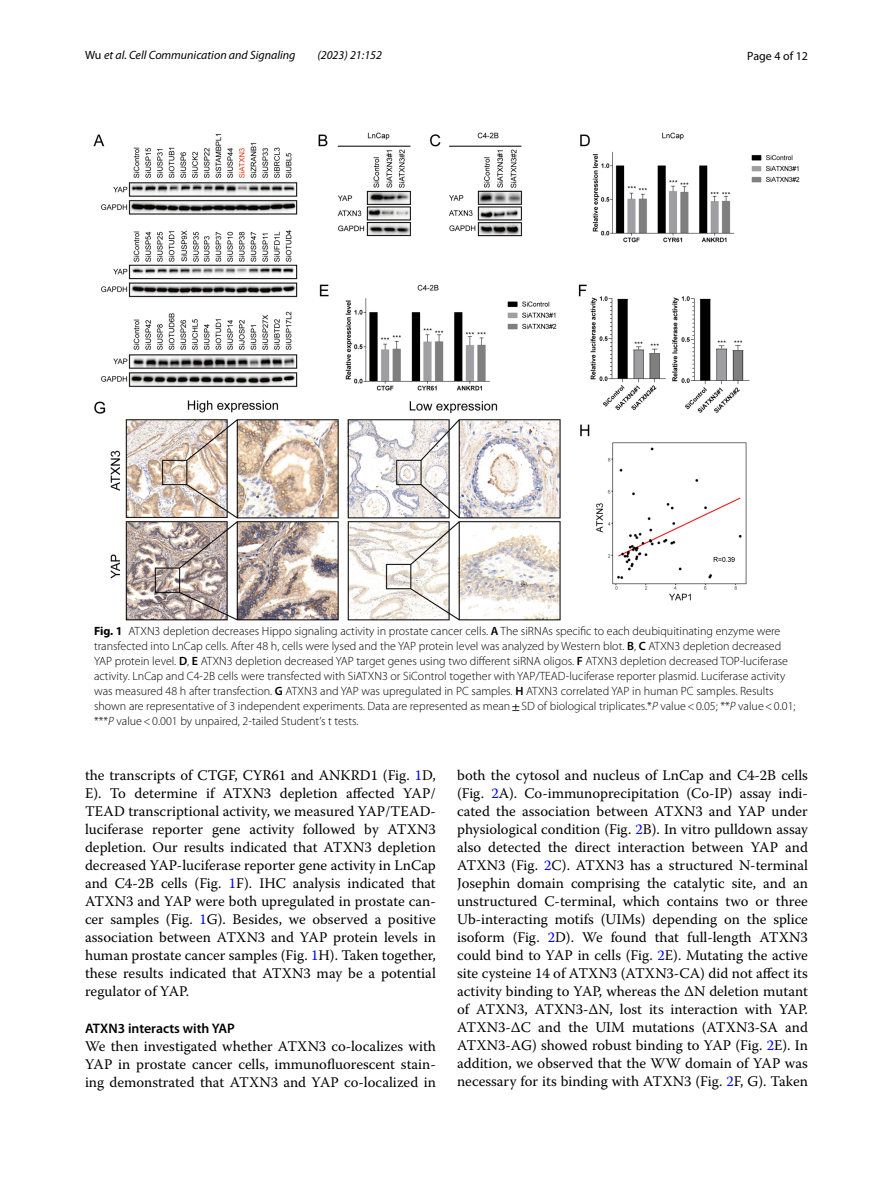
<style>
.page{position:relative;width:893px;height:1187px;background:#fff}
.page>*{position:absolute;margin:0;border:0;box-sizing:border-box;transform-origin:0 0}
.t1{font:14.7px/18px "Warnock Pro";color:#000;text-align:justify}
.t2{font:600 13.8px "Myriad Pro";color:#000}
.t3{font:300 12px/15px "Myriad Pro";color:#000}
.t4{font:italic 12px "Myriad Pro";color:#000}
.t5{font:12px "Myriad Pro";color:#000}
.s1{font-style:normal}
.s2{font-weight:700}
.s3{font-weight:600}
.s4{font-family:"STIX";font-weight:400}
.s5{font-style:italic}
.s6{color:#00f}
</style>
<div class="page">
<img style="left:94px;top:133px;width:705px;height:487px">
<p class="t4" style="left:85px;top:48px;width:212px"><span class="s1">Wu</span> et al. Cell Communication and Signaling</p>
<p class="t4" style="left:317px;top:48px;width:66px">(2023) 21:152</p>
<p class="t5" style="left:747px;top:48px;width:62px">Page 4 of 12</p>
<p class="t3" style="left:94px;top:624px;width:703px"><span class="s2">Fig. 1</span> ATXN3 depletion decreases Hippo signaling activity in prostate cancer cells. <span class="s3">A</span> The siRNAs specific to each deubiquitinating enzyme were transfected into LnCap cells. After 48 h, cells were lysed and the YAP protein level was analyzed by Western blot. <span class="s3">B</span>, <span class="s3">C</span> ATXN3 depletion decreased YAP protein level. <span class="s3">D</span>, <span class="s3">E</span> ATXN3 depletion decreased YAP target genes using two different siRNA oligos. <span class="s3">F</span> ATXN3 depletion decreased TOP-luciferase activity. LnCap and C4-2B cells were transfected with SiATXN3 or SiControl together with YAP/TEAD-luciferase reporter plasmid. Luciferase activity was measured 48 h after transfection. <span class="s3">G</span> ATXN3 and YAP was upregulated in PC samples. <span class="s3">H</span> ATXN3 correlated YAP in human PC samples. Results shown are representative of 3 independent experiments. Data are represented as mean<span class="s4">±</span>SD of biological triplicates.*<span class="s5">P</span> value&lt;0.05; **<span class="s5">P</span> value&lt;0.01; ***<span class="s5">P</span> value&lt;0.001 by unpaired, 2-tailed Student’s t tests.</p>
<p class="t1" style="left:85px;top:766px;width:352px">the transcripts of CTGF, CYR61 and ANKRD1 (Fig. <span class="s6">1</span>D, E). To determine if ATXN3 depletion affected YAP/ TEAD transcriptional activity, we measured YAP/TEAD&shy;luciferase reporter gene activity followed by ATXN3 depletion. Our results indicated that ATXN3 depletion decreased YAP-luciferase reporter gene activity in LnCap and C4-2B cells (Fig. <span class="s6">1</span>F). IHC analysis indicated that ATXN3 and YAP were both upregulated in prostate can&shy;cer samples (Fig. <span class="s6">1</span>G). Besides, we observed a positive association between ATXN3 and YAP protein levels in human prostate cancer samples (Fig. <span class="s6">1</span>H). Taken together, these results indicated that ATXN3 may be a potential regulator of YAP.</p>
<p class="t2" style="left:85px;top:1019px;width:151px">ATXN3 interacts with YAP</p>
<p class="t1" style="left:85px;top:1036px;width:352px">We then investigated whether ATXN3 co-localizes with YAP in prostate cancer cells, immunofluorescent stain&shy;ing demonstrated that ATXN3 and YAP co-localized in</p>
<p class="t1" style="left:457px;top:766px;width:352px">both the cytosol and nucleus of LnCap and C4-2B cells (Fig. <span class="s6">2</span>A). Co-immunoprecipitation (Co-IP) assay indi&shy;cated the association between ATXN3 and YAP under physiological condition (Fig. <span class="s6">2</span>B). In vitro pulldown assay also detected the direct interaction between YAP and ATXN3 (Fig. <span class="s6">2</span>C). ATXN3 has a structured N-terminal Josephin domain comprising the catalytic site, and an unstructured C-terminal, which contains two or three Ub-interacting motifs (UIMs) depending on the splice isoform (Fig. <span class="s6">2</span>D). We found that full-length ATXN3 could bind to YAP in cells (Fig. <span class="s6">2</span>E). Mutating the active site cysteine 14 of ATXN3 (ATXN3-CA) did not affect its activity binding to YAP, whereas the ΔN deletion mutant of ATXN3, ATXN3-ΔN, lost its interaction with YAP.<br>ATXN3-ΔC and the UIM mutations (ATXN3-SA and ATXN3-AG) showed robust binding to YAP (Fig. <span class="s6">2</span>E). In addition, we observed that the WW domain of YAP was necessary for its binding with ATXN3 (Fig. <span class="s6">2</span>F, G). Taken</p>
</div>
